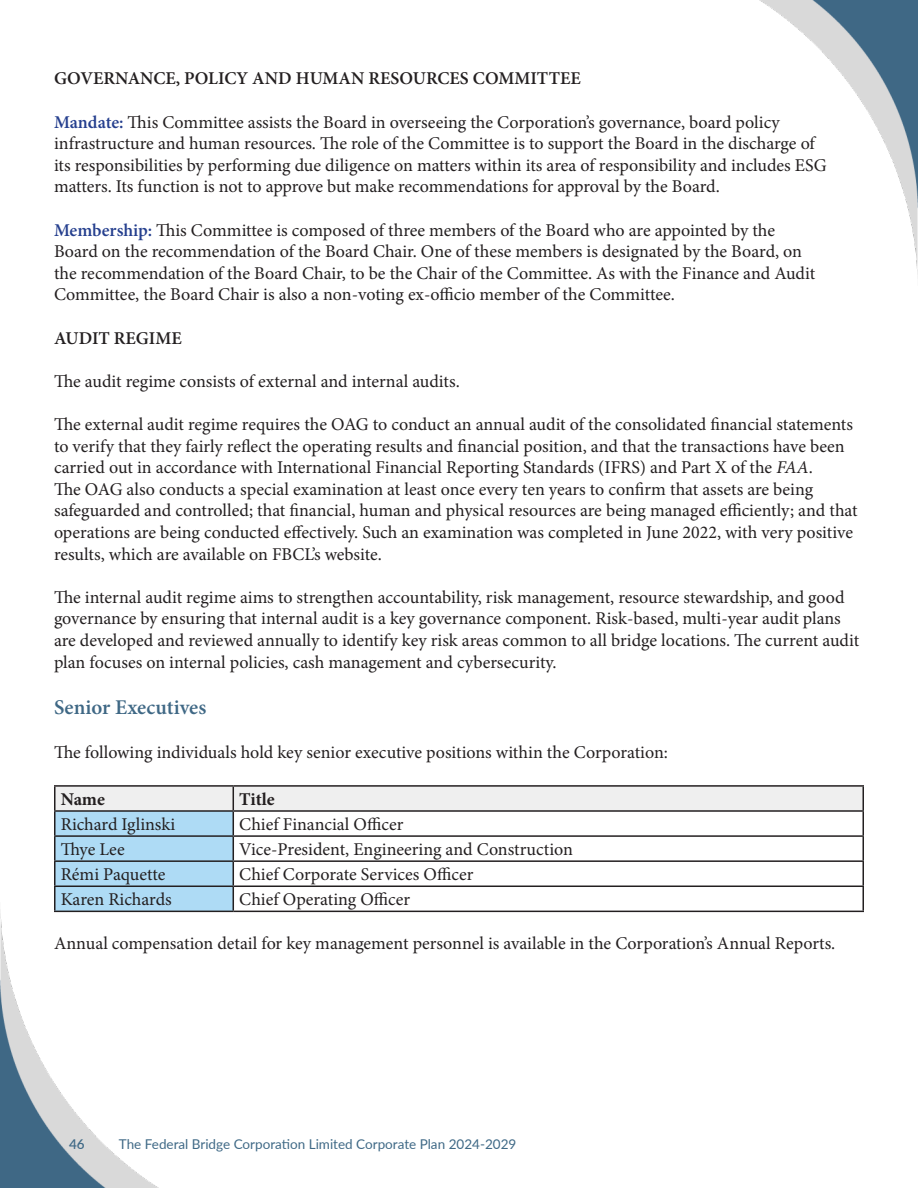
<style>
.page{position:relative;width:918px;height:1188px;background:#fff}
.page>*{position:absolute;margin:0;border:0;box-sizing:border-box;transform-origin:0 0}
.t1{font:600 21px "Minion Pro";color:#3f6885}
.t2{font:18px/21.6px "Minion Pro";color:#231f20}
.t3{font:600 18px "Minion Pro";color:#231f20}
.t4{font:700 18px "Minion Pro";letter-spacing:-.005em;color:#231f20}
.t5{font:13.5px "Lato";color:#3f6986}
.t6{font:600 13.5px "Lato";color:#3f6986}
.s1{font-weight:600;color:#253f8e}
.s2{font-style:italic}
</style>
<div class="page">
<img style="left:0;top:0;width:918px;height:1188px">
<hr style="left:54px;top:785px;width:179px;height:2px;background:#231f20">
<hr style="left:54px;top:787px;width:2px;height:23px;background:#231f20">
<hr style="left:233px;top:785px;width:631px;height:2px;background:#231f20">
<hr style="left:862px;top:787px;width:2px;height:23px;background:#231f20">
<hr style="left:54px;top:810px;width:179px;height:2px;background:#231f20">
<hr style="left:54px;top:812px;width:2px;height:23px;background:#231f20">
<hr style="left:233px;top:810px;width:631px;height:2px;background:#231f20">
<hr style="left:862px;top:812px;width:2px;height:23px;background:#231f20">
<hr style="left:54px;top:835px;width:179px;height:2px;background:#231f20">
<hr style="left:54px;top:837px;width:2px;height:23px;background:#231f20">
<hr style="left:233px;top:835px;width:631px;height:2px;background:#231f20">
<hr style="left:862px;top:837px;width:2px;height:23px;background:#231f20">
<hr style="left:54px;top:860px;width:179px;height:2px;background:#231f20">
<hr style="left:54px;top:862px;width:2px;height:24px;background:#231f20">
<hr style="left:233px;top:860px;width:631px;height:2px;background:#231f20">
<hr style="left:862px;top:862px;width:2px;height:24px;background:#231f20">
<hr style="left:54px;top:886px;width:179px;height:1px;background:#231f20">
<hr style="left:54px;top:887px;width:2px;height:24px;background:#231f20">
<hr style="left:233px;top:886px;width:631px;height:1px;background:#231f20">
<svg style="left:55px;top:786px;width:808px;height:125px"></svg>
<hr style="left:862px;top:887px;width:2px;height:24px;background:#231f20">
<hr style="left:54px;top:911px;width:179px;height:1px;background:#231f20">
<hr style="left:233px;top:911px;width:631px;height:1px;background:#231f20">
<p class="t3" style="left:54px;top:66px;width:528px">GOVERNANCE, POLICY AND HUMAN RESOURCES COMMITTEE</p>
<p class="t2" style="left:54px;top:111px;width:774px"><span class="s1">Mandate:</span> This Committee assists the Board in overseeing the Corporation’s governance, board policy infrastructure and human resources. The role of the Committee is to support the Board in the discharge of its responsibilities by performing due diligence on matters within its area of responsibility and includes ESG matters. Its function is not to approve but make recommendations for approval by the Board.</p>
<p class="t2" style="left:54px;top:219px;width:763px"><span class="s1">Membership:</span> This Committee is composed of three members of the Board who are appointed by the Board on the recommendation of the Board Chair. One of these members is designated by the Board, on the recommendation of the Board Chair, to be the Chair of the Committee. As with the Finance and Audit Committee, the Board Chair is also a non-voting ex-officio member of the Committee.</p>
<p class="t3" style="left:54px;top:325px;width:129px">AUDIT REGIME</p>
<p class="t2" style="left:54px;top:370px;width:407px">The audit regime consists of external and internal audits.</p>
<p class="t2" style="left:54px;top:414px;width:805px">The external audit regime requires the OAG to conduct an annual audit of the consolidated financial statements to verify that they fairly reflect the operating results and financial position, and that the transactions have been carried out in accordance with International Financial Reporting Standards (IFRS) and Part X of the <span class="s2">FAA</span>.<br>The OAG also conducts a special examination at least once every ten years to confirm that assets are being safeguarded and controlled; that financial, human and physical resources are being managed efficiently; and that operations are being conducted effectively. Such an examination was completed in June 2022, with very positive results, which are available on FBCL’s website.</p>
<p class="t2" style="left:54px;top:586px;width:807px">The internal audit regime aims to strengthen accountability, risk management, resource stewardship, and good governance by ensuring that internal audit is a key governance component. Risk-based, multi-year audit plans are developed and reviewed annually to identify key risk areas common to all bridge locations. The current audit plan focuses on internal policies, cash management and cybersecurity.</p>
<p class="t1" style="left:54px;top:693px;width:154px">Senior Executives</p>
<p class="t2" style="left:54px;top:741px;width:615px">The following individuals hold key senior executive positions within the Corporation:</p>
<p class="t4" style="left:61px;top:787px;width:46px">Name</p>
<p class="t4" style="left:239px;top:787px;width:37px">Title</p>
<p class="t2" style="left:61px;top:814px;width:116px">Richard Iglinski</p>
<p class="t2" style="left:239px;top:814px;width:166px">Chief Financial Officer</p>
<p class="t2" style="left:61px;top:839px;width:65px">Thye Lee</p>
<p class="t2" style="left:239px;top:839px;width:335px">Vice-President, Engineering and Construction</p>
<p class="t2" style="left:61px;top:864px;width:106px">Rémi Paquette</p>
<p class="t2" style="left:239px;top:864px;width:236px">Chief Corporate Services Officer</p>
<p class="t2" style="left:61px;top:889px;width:113px">Karen Richards</p>
<p class="t2" style="left:239px;top:889px;width:172px">Chief Operating Officer</p>
<p class="t2" style="left:54px;top:933px;width:783px">Annual compensation detail for key management personnel is available in the Corporation’s Annual Reports.</p>
<p class="t6" style="left:69px;top:1134px;width:17px">46</p>
<p class="t5" style="left:119px;top:1134px;width:399px">The Federal Bridge Corporation Limited Corporate Plan 2024-2029</p>
</div>
